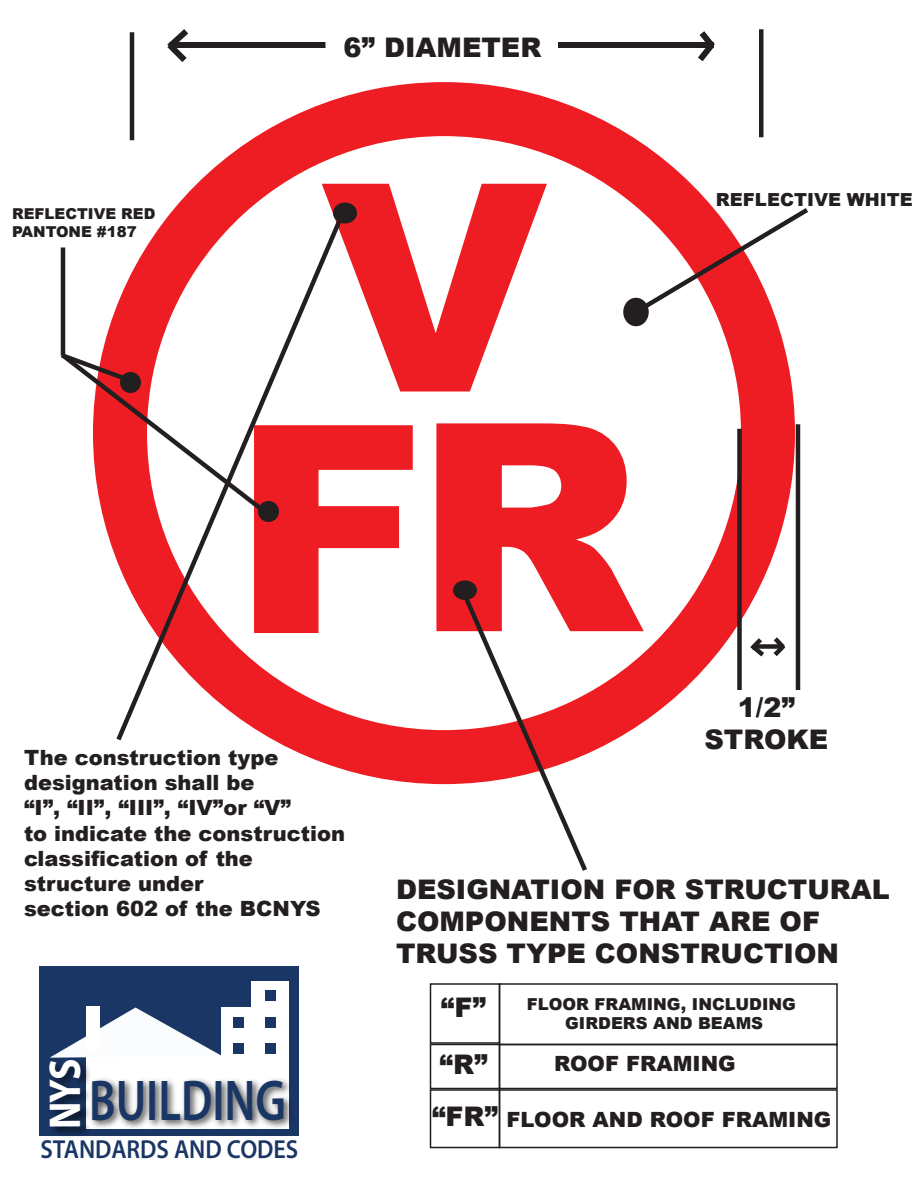
<style>
.page{position:relative;width:918px;height:1188px;background:#fff}
.page>*{position:absolute;margin:0;border:0;box-sizing:border-box;transform-origin:0 0}
.t1{font:900 290.25px "Arial";color:#ee1d23}
.t2{font:600 57.9px "Myriad Pro";color:#1a3664;scale:.79 1}
.t3{font:700 44.85px "Myriad Pro";color:#fff;scale:.89 1}
.t4{font:900 27px/32.4px "Arial";color:#231f20}
.t5{font:600 26.1px "Myriad Pro";color:#1a3664;scale:.92 1}
.t6{font:900 21px/25.2px "Arial";color:#231f20}
.t7{font:900 18px "Arial";color:#231f20}
.t8{font:900 16.5px/19.8px "Arial";color:#231f20;text-align:center}
.t9{font:900 15px/18px "Arial";color:#231f20}
</style>
<div class="page">
<div style="left:759px;top:29px;width:5px;height:108px;background:#231f20"></div>
<hr style="left:130px;top:32px;width:4px;height:108px;background:#231f20">
<div style="left:170px;top:42px;width:156px;height:6px;background:#231f20"></div>
<div style="left:558px;top:42px;width:156px;height:6px;background:#231f20"></div>
<svg style="left:167px;top:29px;width:21px;height:33px"></svg>
<svg style="left:698px;top:31px;width:17px;height:31px"></svg>
<div style="left:93px;top:82px;width:702px;height:702px;border:54px solid #ee1d23;border-radius:50%"></div>
<div style="left:737px;top:429px;width:5px;height:261px;background:#231f20"></div>
<hr style="left:796px;top:424px;width:4px;height:266px;background:#231f20">
<svg style="left:750px;top:637px;width:36px;height:20px"></svg>
<div style="left:453px;top:580px;width:24px;height:20px;background:#231f20;border-radius:50%"></div>
<svg style="left:459px;top:591px;width:132px;height:280px"></svg>
<div style="left:430px;top:983px;width:70px;height:61px;border:2px solid #231f20"></div>
<div style="left:499px;top:983px;width:339px;height:62px;border:2px solid #231f20"></div>
<div style="left:430px;top:1044px;width:70px;height:45px;border:2px solid #231f20"></div>
<div style="left:499px;top:1044px;width:339px;height:45px;border:2px solid #231f20"></div>
<div style="left:430px;top:1089px;width:70px;height:59px;border:2px solid #231f20"></div>
<div style="left:499px;top:1089px;width:339px;height:59px;border:2px solid #231f20"></div>
<div style="left:333px;top:202px;width:24px;height:22px;background:#231f20;border-radius:50%"></div>
<svg style="left:113px;top:206px;width:236px;height:539px"></svg>
<div style="left:626px;top:300px;width:20px;height:24px;background:#231f20;border-radius:50%"></div>
<div style="left:623px;top:298px;width:26px;height:28px;border:4px solid #231f20;border-radius:50%"></div>
<svg style="left:637px;top:204px;width:171px;height:110px"></svg>
<div style="left:258px;top:501px;width:21px;height:21px;background:#231f20;border-radius:50%"></div>
<hr style="left:61px;top:247px;width:4px;height:109px;background:#231f20">
<svg style="left:60px;top:349px;width:209px;height:167px"></svg>
<div style="left:40px;top:967px;width:259px;height:169px;background:#1a3664"></div>
<div style="left:86px;top:1055px;width:203px;height:73px;background:#fff"></div>
<div style="left:221px;top:1007px;width:35px;height:51px;background:#fff"></div>
<div style="left:251px;top:982px;width:38px;height:76px;background:#fff"></div>
<img style="left:39px;top:1054px;width:45px;height:82px">
<svg style="left:50px;top:1008px;width:170px;height:50px"></svg>
<div style="left:265px;top:990px;width:10px;height:11px;background:#1a3664"></div>
<div style="left:265px;top:1017px;width:10px;height:11px;background:#1a3664"></div>
<div style="left:265px;top:1043px;width:10px;height:11px;background:#1a3664"></div>
<div style="left:233px;top:1017px;width:11px;height:11px;background:#1a3664"></div>
<div style="left:233px;top:1044px;width:11px;height:10px;background:#1a3664"></div>
<img style="left:83px;top:1065px;width:207px;height:71px">
<div style="left:86px;top:1006px;width:14px;height:43px;background:#fff"></div>
<p class="t9" style="left:12px;top:204px;width:145px">REFLECTIVE RED<br>PANTONE #187</p>
<p class="t4" style="left:344px;top:30px;width:199px">6” DIAMETER</p>
<h1 class="t1" style="left:321px;top:77px;width:227px">V</h1>
<h1 class="t1" style="left:232px;top:318px;width:412px">FR</h1>
<p class="t7" style="left:716px;top:186px;width:198px">REFLECTIVE WHITE</p>
<p class="t6" style="left:24px;top:744px;width:323px">The construction type designation shall be<br>“I”, “II”, “III”, “IV”or “V”<br>to indicate the construction classification of the structure under<br>section 602 of the BCNYS</p>
<h3 class="t3" style="left:36px;top:1129px;width:82px;rotate:-90deg">NYS</h3>
<h2 class="t2" style="left:89px;top:1064px;width:251px">BUILDING</h2>
<p class="t5" style="left:41px;top:1132px;width:282px">STANDARDS AND CODES</p>
<p class="t4" style="left:704px;top:690px;width:126px;text-align:center">1/2”<br>STROKE</p>
<p class="t4" style="left:396px;top:872px;width:495px">DESIGNATION FOR STRUCTURAL<br>COMPONENTS THAT ARE OF<br>TRUSS TYPE CONSTRUCTION</p>
<p class="t4" style="left:440px;top:978px;width:50px;line-height:57px">“F” “R”</p>
<p class="t4" style="left:432px;top:1100px;width:68px">“FR”</p>
<p class="t8" style="left:527px;top:993px;width:271px">FLOOR FRAMING, INCLUDING<br>GIRDERS AND BEAMS</p>
<p class="t6" style="left:554px;top:1050px;width:183px">ROOF FRAMING</p>
<p class="t6" style="left:507px;top:1106px;width:326px">FLOOR AND ROOF FRAMING</p>
</div>
